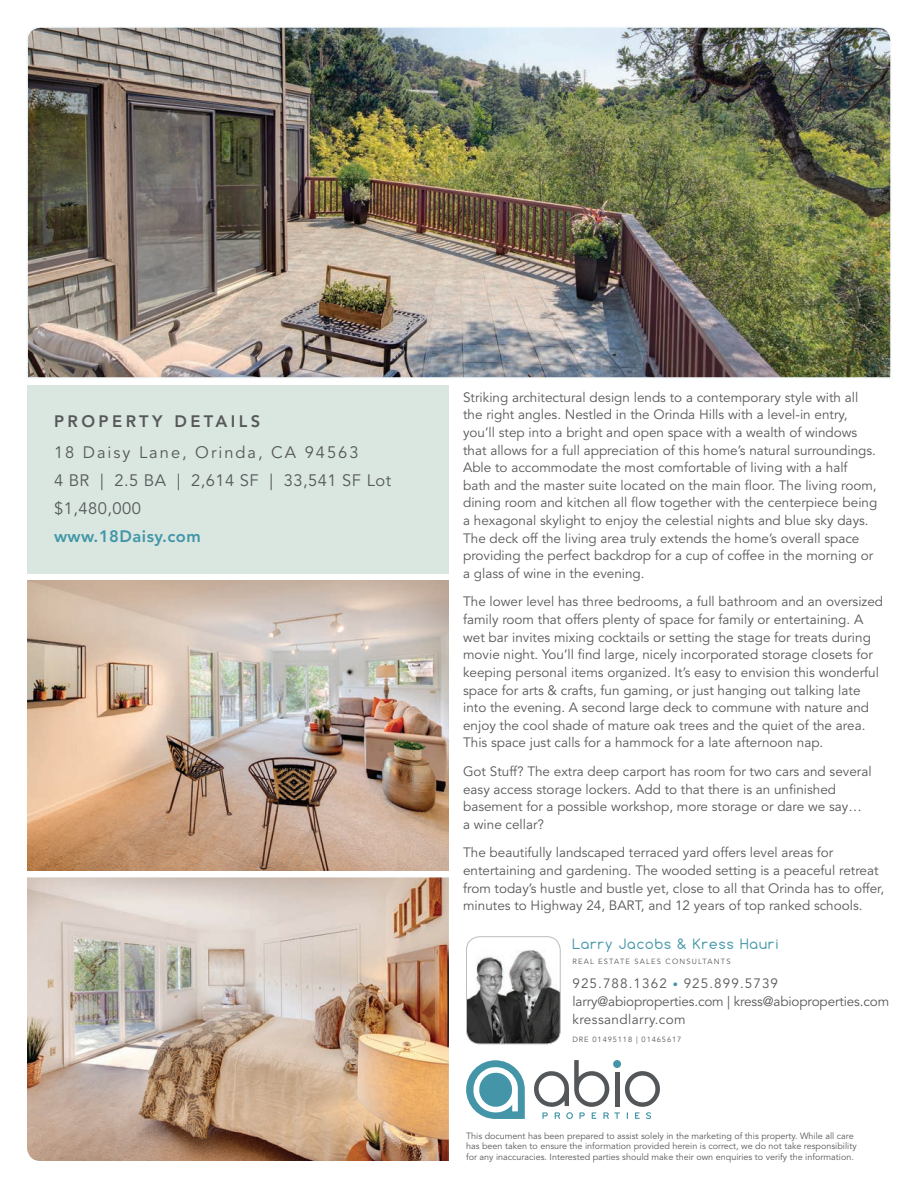
<style>
.page{position:relative;width:918px;height:1188px;background:#fff}
.page>*{position:absolute;margin:0;border:0;box-sizing:border-box;transform-origin:0 0}
.t1{font:16.5px/27.9px "Avenir LT Std";letter-spacing:.12em;color:#57585a}
.t2{font:800 16.5px "Avenir LT Std";letter-spacing:.21em;color:#57585a}
.t3{font:800 16.5px "Avenir LT Std";letter-spacing:.03em;color:#4296a9}
.t4{font:13.5px/17.7px "Avenir LT Std";color:#57585a}
.t5{font:13.5px "Comfortaa";letter-spacing:.08em;color:#4296a9}
.t6{font:9px/10.5px "Avenir LT Std";color:#57585a}
.t7{font:7.5px "Avenir LT Std";letter-spacing:.16em;color:#57585a}
.t8{font:7.5px "Avenir LT Std";letter-spacing:.12em;color:#57585a}
.s1{font-size:10.5px;color:#4296a9}
</style>
<div class="page">
<img style="left:27px;top:27px;width:864px;height:351px">
<div style="left:27px;top:385px;width:422px;height:189px;background:#d9e7e0"></div>
<img style="left:27px;top:878px;width:422px;height:283px">
<img style="left:27px;top:580px;width:422px;height:291px">
<svg style="left:466px;top:1060px;width:59px;height:59px"></svg>
<svg style="left:534px;top:1060px;width:126px;height:59px"></svg>
<img style="left:466px;top:938px;width:94px;height:106px">
<div style="left:466px;top:936px;width:95px;height:108px;border:1px solid #bcbdc0;border-radius:14px"></div>
<p class="t2" style="left:54px;top:412px;width:208px">PROPERTY DETAILS</p>
<p class="t1" style="left:54px;top:439px;width:339px">18 Daisy Lane, Orinda, CA 94563<br>4 BR | 2.5 BA | 2,614 SF | 33,541 SF Lot $1,480,000</p>
<p class="t3" style="left:54px;top:526px;width:148px">www.18Daisy.com</p>
<p class="t4" style="left:463px;top:389px;width:416px">Striking architectural design lends to a contemporary style with all the right angles. Nestled in the Orinda Hills with a level-in entry, you’ll step into a bright and open space with a wealth of windows that allows for a full appreciation of this home’s natural surroundings.<br>Able to accommodate the most comfortable of living with a half bath and the master suite located on the main floor. The living room, dining room and kitchen all flow together with the centerpiece being a hexagonal skylight to enjoy the celestial nights and blue sky days.<br>The deck off the living area truly extends the home’s overall space providing the perfect backdrop for a cup of coffee in the morning or a glass of wine in the evening.</p>
<p class="t4" style="left:463px;top:593px;width:422px">The lower level has three bedrooms, a full bathroom and an oversized family room that offers plenty of space for family or entertaining. A wet bar invites mixing cocktails or setting the stage for treats during movie night. You’ll find large, nicely incorporated storage closets for keeping personal items organized. It’s easy to envision this wonderful space for arts &amp; crafts, fun gaming, or just hanging out talking late into the evening. A second large deck to commune with nature and enjoy the cool shade of mature oak trees and the quiet of the area.<br>This space just calls for a hammock for a late afternoon nap.</p>
<p class="t4" style="left:463px;top:763px;width:410px">Got Stuff? The extra deep carport has room for two cars and several easy access storage lockers. Add to that there is an unfinished basement for a possible workshop, more storage or dare we say… a wine cellar?</p>
<p class="t4" style="left:463px;top:844px;width:423px">The beautifully landscaped terraced yard offers level areas for entertaining and gardening. The wooded setting is a peaceful retreat from today’s hustle and bustle yet, close to all that Orinda has to offer, minutes to Highway 24, BART, and 12 years of top ranked schools.</p>
<p class="t5" style="left:572px;top:936px;width:208px">Larry Jacobs &amp; Kress Hauri</p>
<p class="t7" style="left:572px;top:957px;width:160px">REAL ESTATE SALES CONSULTANTS</p>
<p class="t4" style="left:572px;top:975px;width:318px">925.788.1362 <span class="s1">•</span> 925.899.5739 larry@abioproperties.com | kress@abioproperties.com kressandlarry.com</p>
<p class="t8" style="left:572px;top:1035px;width:110px">DRE 01495118 | 01465617</p>
<p class="t6" style="left:466px;top:1130px;width:392px">This document has been prepared to assist solely in the marketing of this property. While all care has been taken to ensure the information provided herein is correct, we do not take responsibility for any inaccuracies. Interested parties should make their own enquiries to verify the information.</p>
</div>
